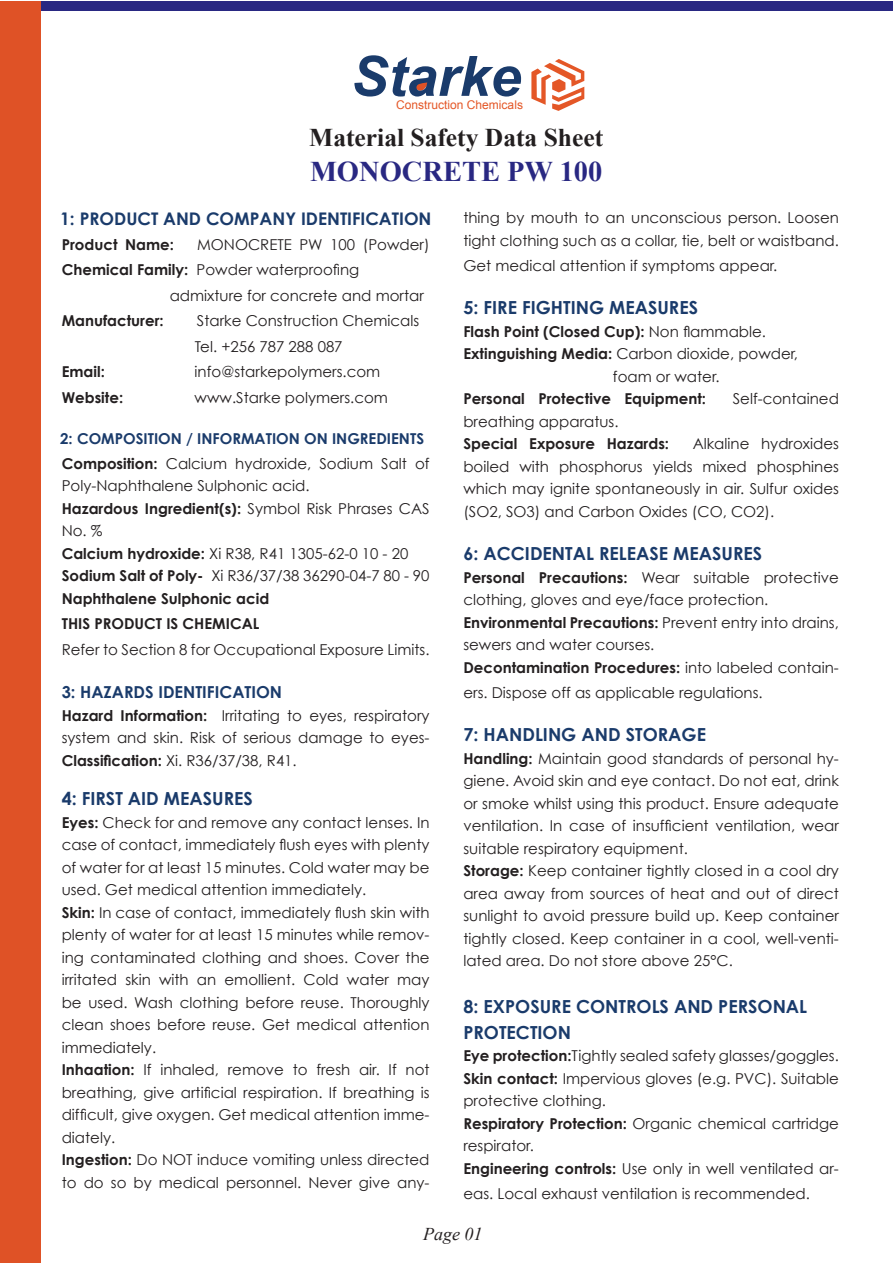
<style>
.page{position:relative;width:893px;height:1263px;background:#fff}
.page>*{position:absolute;margin:0;border:0;box-sizing:border-box;transform-origin:0 0}
.t1{font:italic 700 55.65px "Arial";color:#1a3b6b}
.t2{font:700 28.5px "Times New Roman";color:#292882}
.t3{font:700 25.5px "Times New Roman";color:#231f20}
.t4{font:700 18px/25.5px "Century Gothic";color:#1a3b6b}
.t5{font:italic 18px "Times New Roman";color:#231f20}
.t6{font:700 17.4px "Century Gothic";color:#1a3b6b}
.t7{font:700 16.5px "Century Gothic";color:#1a3b6b}
.t8{font:15px/22.5px "Century Gothic";color:#231f20}
.t9{font:700 15px "Century Gothic";color:#231f20}
.t10{font:700 15px "Century Gothic";color:#1a3b6b}
.t11{font:12px "Arial";color:#e45727}
.s1{font-weight:400}
.s2{font-weight:700}
</style>
<div class="page">
<svg style="left:415px;top:82px;width:13px;height:9px"></svg>
<svg style="left:531px;top:59px;width:53px;height:52px"></svg>
<div style="left:0;top:1px;width:893px;height:9px;background:#292882"></div>
<div style="left:0;top:1px;width:40px;height:1262px;background:#df5226"></div>
<h1 class="t1" style="left:351px;top:39px;width:172px">Starke</h1>
<p class="t11" style="left:396px;top:97px;width:129px">Construction Chemicals</p>
<h3 class="t3" style="left:309px;top:120px;width:295px">Material Safety Data Sheet</h3>
<h2 class="t2" style="left:310px;top:151px;width:294px">MONOCRETE PW 100</h2>
<p class="t8" style="left:463px;top:206px;width:377px">thing by mouth to an unconscious person. Loosen tight clothing such as a collar, tie, belt or waistband.</p>
<p class="t8" style="left:463px;top:254px;width:316px">Get medical attention if symptoms appear.</p>
<p class="t4" style="left:463px;top:295px;width:236px">5: FIRE FIGHTING MEASURES</p>
<p class="t9" style="left:463px;top:322px;width:304px">Flash Point (Closed Cup): <span class="s1">Non flammable.</span></p>
<p class="t8" style="left:463px;top:342px;width:336px"><span class="s2">Extinguishing Media:</span> Carbon dioxide, powder,</p>
<p class="t8" style="left:613px;top:365px;width:108px">foam or water.</p>
<p class="t9" style="left:463px;top:389px;width:244px">Personal Protective Equipment:</p>
<p class="t8" style="left:733px;top:387px;width:108px">Self-contained</p>
<p class="t8" style="left:463px;top:410px;width:157px">breathing apparatus.</p>
<p class="t9" style="left:463px;top:434px;width:207px">Special Exposure Hazards:</p>
<p class="t6" style="left:60px;top:208px;width:373px">1: PRODUCT AND COMPANY IDENTIFICATION</p>
<p class="t9" style="left:62px;top:235px;width:114px">Product Name:</p>
<p class="t8" style="left:197px;top:233px;width:234px">MONOCRETE PW 100 (Powder)</p>
<p class="t8" style="left:62px;top:258px;width:299px"><span class="s2">Chemical Family:</span> Powder waterproofing</p>
<p class="t8" style="left:170px;top:284px;width:256px">admixture for concrete and mortar</p>
<p class="t9" style="left:62px;top:311px;width:103px">Manufacturer:</p>
<p class="t8" style="left:195px;top:308px;width:226px;line-height:25.5px">Starke Construction Chemicals<br>Tel. +256 787 288 087</p>
<p class="t9" style="left:62px;top:362px;width:45px">Email:</p>
<p class="t8" style="left:195px;top:360px;width:187px">info@starkepolymers.com</p>
<p class="t9" style="left:62px;top:388px;width:63px">Website:</p>
<p class="t8" style="left:195px;top:386px;width:195px">www.Starke polymers.com</p>
<p class="t10" style="left:60px;top:429px;width:365px">2: COMPOSITION / INFORMATION ON INGREDIENTS</p>
<p class="t8" style="left:463px;top:432px;width:377px;text-align:justify;text-indent:229px">Alkaline hydroxides boiled with phosphorus yields mixed phosphines which may ignite spontaneously in air. Sulfur oxides (SO2, SO3) and Carbon Oxides (CO, CO2).</p>
<p class="t4" style="left:463px;top:540px;width:300px">6: ACCIDENTAL RELEASE MEASURES</p>
<p class="t8" style="left:463px;top:566px;width:377px"><span class="s2">Personal Precautions:</span> Wear suitable protective clothing, gloves and eye/face protection.<br><span class="s2">Environmental Precautions:</span> Prevent entry into drains, sewers and water courses.<br><span class="s2">Decontamination Procedures:</span> into labeled contain-</p>
<p class="t8" style="left:463px;top:681px;width:301px">ers. Dispose off as applicable regulations.</p>
<p class="t4" style="left:463px;top:721px;width:244px">7: HANDLING AND STORAGE</p>
<p class="t8" style="left:463px;top:747px;width:377px"><span class="s2">Handling:</span> Maintain good standards of personal hy&shy;giene. Avoid skin and eye contact. Do not eat, drink or smoke whilst using this product. Ensure adequate ventilation. In case of insufficient ventilation, wear suitable respiratory equipment.<br><span class="s2">Storage:</span> Keep container tightly closed in a cool dry area away from sources of heat and out of direct sunlight to avoid pressure build up. Keep container tightly closed. Keep container in a cool, well-venti&shy;lated area. Do not store above 25°C.</p>
<p class="t4" style="left:463px;top:994px;width:345px">8: EXPOSURE CONTROLS AND PERSONAL<br>PROTECTION</p>
<p class="t8" style="left:463px;top:1044px;width:377px"><span class="s2">Eye protection:</span>Tightly sealed safety glasses/goggles.<br><span class="s2">Skin contact:</span> Impervious gloves (e.g. PVC). Suitable protective clothing.<br><span class="s2">Respiratory Protection:</span> Organic chemical cartridge respirator.<br><span class="s2">Engineering controls:</span> Use only in well ventilated ar-</p>
<p class="t8" style="left:463px;top:1182px;width:348px">eas. Local exhaust ventilation is recommended.</p>
<p class="t5" style="left:423px;top:1222px;width:61px">Page 01</p>
<p class="t8" style="left:62px;top:452px;width:369px"><span class="s2">Composition:</span> Calcium hydroxide, Sodium Salt of Poly-Naphthalene Sulphonic acid.<br><span class="s2">Hazardous Ingredient(s):</span> Symbol Risk Phrases CAS No. %<br><span class="s2">Calcium hydroxide:</span> Xi R38, R41 1305-62-0 10 - 20<br><span class="s2">Sodium Salt of Poly-</span> Xi R36/37/38 36290-04-7 80 - 90<br><span class="s2">Naphthalene Sulphonic acid</span></p>
<p class="t9" style="left:62px;top:614px;width:199px">THIS PRODUCT IS CHEMICAL</p>
<p class="t8" style="left:62px;top:638px;width:369px">Refer to Section 8 for Occupational Exposure Limits.</p>
<p class="t7" style="left:62px;top:682px;width:222px">3: HAZARDS IDENTIFICATION</p>
<p class="t8" style="left:62px;top:704px;width:369px;text-align:justify"><span class="s2">Hazard Information:</span> Irritating to eyes, respiratory system and skin. Risk of serious damage to eyes-<span class="s2">Classification:</span> Xi. R36/37/38, R41.</p>
<p class="t4" style="left:62px;top:786px;width:193px">4: FIRST AID MEASURES</p>
<p class="t8" style="left:62px;top:811px;width:369px"><span class="s2">Eyes:</span> Check for and remove any contact lenses. In case of contact, immediately flush eyes with plenty of water for at least 15 minutes. Cold water may be used. Get medical attention immediately.<br><span class="s2">Skin:</span> In case of contact, immediately flush skin with plenty of water for at least 15 minutes while remov&shy;ing contaminated clothing and shoes. Cover the irritated skin with an emollient. Cold water may be used. Wash clothing before reuse. Thoroughly clean shoes before reuse. Get medical attention immediately.<br><span class="s2">Inhaation:</span> If inhaled, remove to fresh air. If not breathing, give artificial respiration. If breathing is difficult, give oxygen. Get medical attention imme&shy;diately.<br><span class="s2">Ingestion:</span> Do NOT induce vomiting unless directed to do so by medical personnel. Never give any-</p>
</div>
